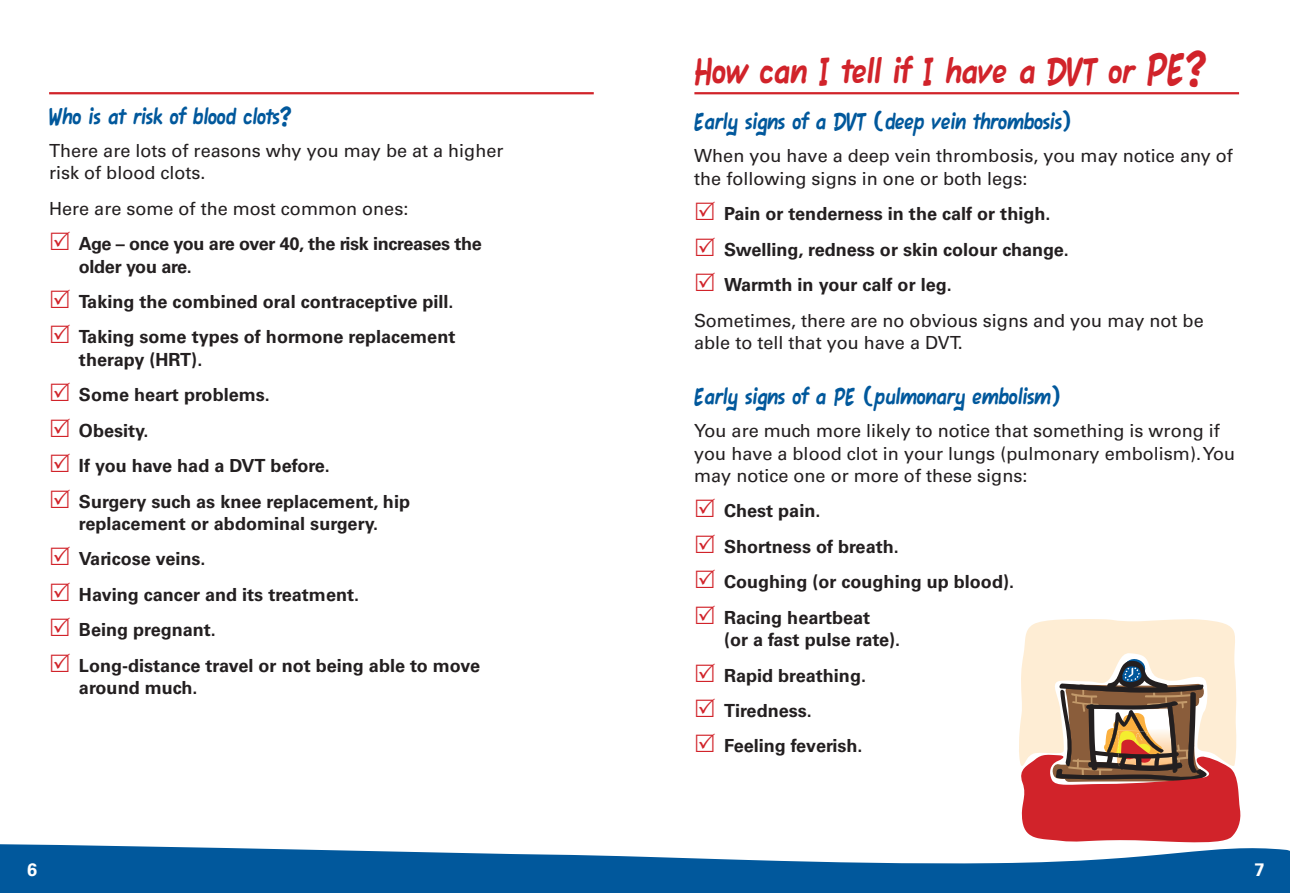
<style>
.page{position:relative;width:1290px;height:893px;background:#fff}
.page>*{position:absolute;margin:0;border:0;box-sizing:border-box;transform-origin:0 0}
.Heading{font:42.18px "Fawn Script";color:#d1232a}
.t1{font:27.12px "Fawn Script";color:#01589c}
.Body_Roman{font:700 18.03px/22.6px "Univers LT Std";color:#231f20}
.Body_Roman-2{font:18.03px/22.6px "Univers LT Std";color:#231f20}
.Body_Roman-3{font:700 18.03px/22.6px "Univers LT Std";letter-spacing:-.02em;color:#231f20}
.t2{font:700 18.03px "Univers LT Std";color:#fff}
.s1{font-size:49px}
.s2{font-family:"Berranger Hand ITC Std"}
</style>
<div class="page">
<svg style="left:0;top:844px;width:1290px;height:49px;fill:#01589c"></svg>
<hr style="left:49px;top:92px;width:545px;height:2px;background:#d1232a">
<hr style="left:694px;top:92px;width:545px;height:2px;background:#d1232a">
<svg style="left:1019px;top:619px;width:222px;height:224px;background:#cd9083"></svg>
<p class="t1" style="left:49px;top:99px;width:244px">Who is at risk of blood clots?</p>
<p class="Body_Roman-2" style="left:49px;top:139px;width:456px">There are lots of reasons why you may be at a higher risk of blood clots.</p>
<p class="Body_Roman-2" style="left:49px;top:197px;width:361px">Here are some of the most common ones:</p>
<p class="Body_Roman-3" style="left:79px;top:233px;width:404px">Age – once you are over 40, the risk increases the older you are.</p>
<p class="Body_Roman" style="left:79px;top:291px;width:376px">Taking the combined oral contraceptive pill.</p>
<p class="Body_Roman" style="left:79px;top:326px;width:378px">Taking some types of hormone replacement therapy (HRT).</p>
<p class="Body_Roman" style="left:79px;top:384px;width:192px">Some heart problems.</p>
<p class="Body_Roman" style="left:79px;top:419px;width:71px">Obesity.</p>
<p class="Body_Roman" style="left:79px;top:455px;width:252px">If you have had a DVT before.</p>
<p class="Body_Roman" style="left:79px;top:490px;width:333px">Surgery such as knee replacement, hip replacement or abdominal surgery.</p>
<p class="Body_Roman" style="left:79px;top:548px;width:128px">Varicose veins.</p>
<p class="Body_Roman" style="left:79px;top:583px;width:282px">Having cancer and its treatment.</p>
<p class="Body_Roman" style="left:79px;top:619px;width:138px">Being pregnant.</p>
<p class="Body_Roman" style="left:79px;top:654px;width:403px">Long-distance travel or not being able to move around much.</p>
<p class="Heading" style="left:694px;top:45px;width:514px">How can I tell if I have a DVT or <span class="s1">PE?</span></p>
<p class="t1" style="left:694px;top:105px;width:380px">Early signs of a DVT <span class="s2">(</span>deep vein thrombosis<span class="s2">)</span></p>
<p class="Body_Roman-2" style="left:694px;top:145px;width:540px">When you have a deep vein thrombosis, you may notice any of the following signs in one or both legs:</p>
<p class="Body_Roman" style="left:724px;top:203px;width:328px">Pain or tenderness in the calf or thigh.</p>
<p class="Body_Roman" style="left:724px;top:238px;width:346px">Swelling, redness or skin colour change.</p>
<p class="Body_Roman" style="left:724px;top:274px;width:229px">Warmth in your calf or leg.</p>
<p class="Body_Roman-2" style="left:694px;top:309px;width:511px">Sometimes, there are no obvious signs and you may not be able to tell that you have a DVT.</p>
<p class="t1" style="left:694px;top:379px;width:369px">Early signs of a PE <span class="s2">(</span>pulmonary embolism<span class="s2">)</span></p>
<p class="Body_Roman-2" style="left:694px;top:419px;width:542px">You are much more likely to notice that something is wrong if you have a blood clot in your lungs (pulmonary embolism). You may notice one or more of these signs:</p>
<p class="Body_Roman" style="left:724px;top:500px;width:98px">Chest pain.</p>
<p class="Body_Roman" style="left:724px;top:535px;width:176px">Shortness of breath.</p>
<p class="Body_Roman" style="left:724px;top:571px;width:291px">Coughing (or coughing up blood).</p>
<p class="Body_Roman" style="left:724px;top:606px;width:178px">Racing heartbeat<br>(or a fast pulse rate).</p>
<p class="Body_Roman" style="left:724px;top:664px;width:143px">Rapid breathing.</p>
<p class="Body_Roman" style="left:724px;top:699px;width:89px">Tiredness.</p>
<p class="Body_Roman" style="left:724px;top:735px;width:140px">Feeling feverish.</p>
<p class="t2" style="left:27px;top:859px;width:12px">6</p>
<p class="t2" style="left:1254px;top:859px;width:12px">7</p>
</div>
